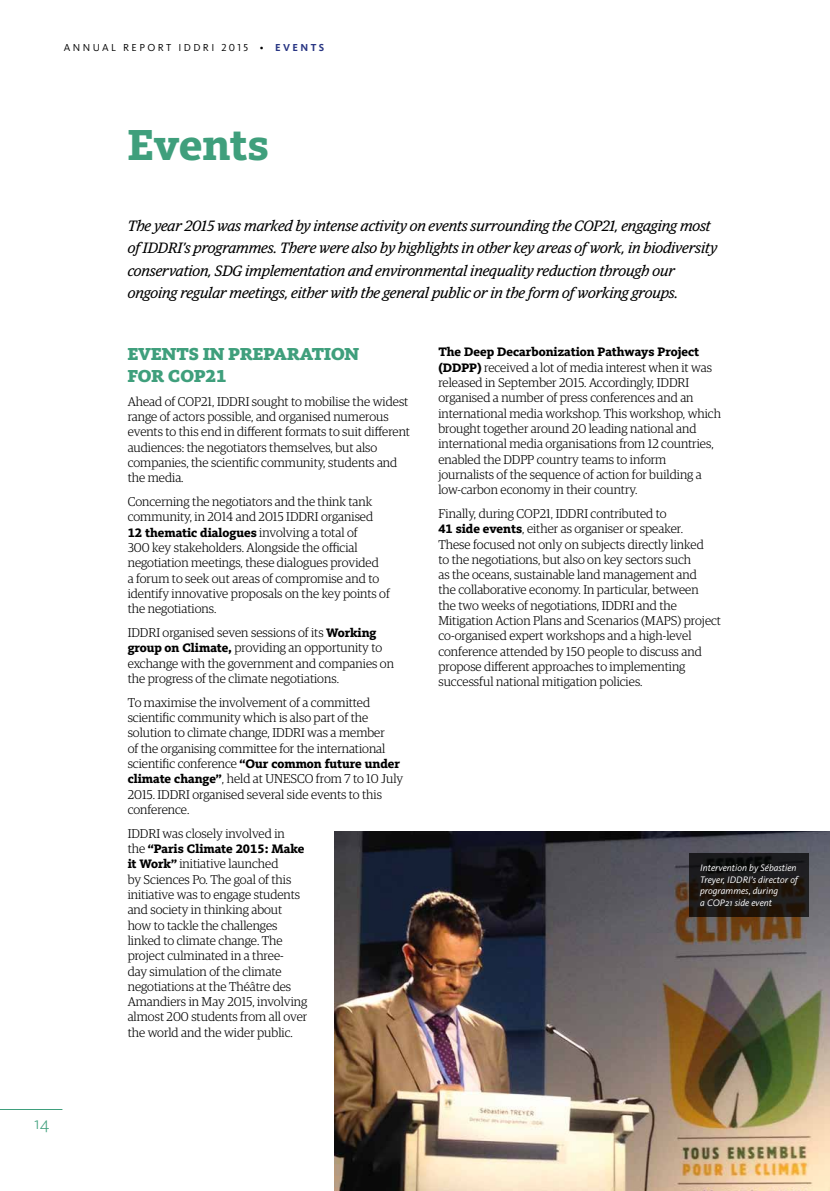
<style>
.page{position:relative;width:830px;height:1191px;background:#fff}
.page>*{position:absolute;margin:0;border:0;box-sizing:border-box;transform-origin:0 0}
.t1{font:800 45px "FF Kievit Slab";color:#3f9f7c}
.t2{font:900 18px "FF Kievit Slab";color:#3f9f7c}
.t3{font:300 18px "FF Kievit Pro";color:#3f9f7c}
.t4{font:italic 15px/22.5px "Guardian Egyp";color:#000}
.t5{font:300 12.75px/15.3px "Guardian Egyp";color:#000}
.t6{font:800 12.75px "FF Kievit Slab";color:#000}
.t7{font:10.5px "FF Kievit Pro";letter-spacing:.23em;color:#000}
.t8{font:italic 9.75px/11.7px "FF Kievit Pro";color:#fff}
.s1{font-weight:700;color:#283583}
.s2{font-family:"Guardian Egyp";font-weight:300}
.s3{font-family:"FF Kievit Slab";font-weight:800}
</style>
<div class="page">
<hr style="left:0;top:1109px;width:62px;height:1px;background:#3f9f7c">
<img style="left:334px;top:831px;width:495px;height:360px">
<svg style="left:689px;top:853px;width:119px;height:63px;background:#1b1714"></svg>
<p class="t7" style="left:64px;top:42px;width:262px">ANNUAL REPORT IDDRI 2015 • <span class="s1">EVENTS</span></p>
<h1 class="t1" style="left:128px;top:118px;width:143px">Events</h1>
<p class="t4" style="left:128px;top:213px;width:590px">The year 2015 was marked by intense activity on events surrounding the COP21, engaging most of IDDRI’s programmes. There were also by highlights in other key areas of work, in biodiversity conservation, SDG implementation and environmental inequality reduction through our ongoing regular meetings, either with the general public or in the form of working groups.</p>
<h2 class="t2" style="left:128px;top:343px;width:14px">EVENT</h2>
<h2 class="t2" style="left:189px;top:343px;width:136px">S IN PREPARATION</h2>
<h2 class="t2" style="left:128px;top:365px;width:54px">FOR COP</h2>
<h2 class="t2" style="left:205px;top:365px;width:22px">21</h2>
<p class="t5" style="left:128px;top:393px;width:283px">Ahead of COP21, IDDRI sought to mobilise the widest range of actors possible, and organised numerous events to this end in different formats to suit different audiences: the negotiators themselves, but also companies, the scientific community, students and the media.</p>
<p class="t5" style="left:128px;top:493px;width:247px">Concerning the negotiators and the think tank community, in 2014 and 2015 IDDRI organised</p>
<p class="t6" style="left:128px;top:525px;width:231px">12 thematic dialogues <span class="s2">involving a total of</span></p>
<p class="t5" style="left:128px;top:539px;width:263px">300 key stakeholders. Alongside the official negotiation meetings, these dialogues provided<br>a forum to seek out areas of compromise and to identify innovative proposals on the key points of the negotiations.</p>
<p class="t5" style="left:128px;top:624px;width:268px">IDDRI organised seven sessions of its <span class="s3">Working group on Climate,</span> providing an opportunity to exchange with the government and companies on the progress of the climate negotiations.</p>
<p class="t5" style="left:128px;top:694px;width:259px">To maximise the involvement of a committed scientific community which is also part of the solution to climate change, IDDRI was a member of the organising committee for the international</p>
<p class="t6" style="left:128px;top:756px;width:274px"><span class="s2">scientific conference</span> “Our common future under</p>
<p class="t5" style="left:128px;top:770px;width:277px"><span class="s3">climate change”</span>, held at UNESCO from 7 to 10 July<br>2015. IDDRI organised several side events to this conference.</p>
<p class="t5" style="left:128px;top:825px;width:158px">IDDRI was closely involved in</p>
<p class="t6" style="left:128px;top:841px;width:178px"><span class="s2">the</span> “Paris Climate 2015: Make</p>
<p class="t5" style="left:128px;top:855px;width:181px"><span class="s3">it Work”</span> initiative launched<br>by Sciences Po. The goal of this initiative was to engage students and society in thinking about how to tackle the challenges linked to climate change. The project culminated in a three-<br>day simulation of the climate negotiations at the Théâtre des<br>Amandiers in May 2015, involving almost 200 students from all over the world and the wider public.</p>
<p class="t6" style="left:438px;top:344px;width:262px">The Deep Decarbonization Pathways Project</p>
<p class="t5" style="left:438px;top:359px;width:284px"><span class="s3">(DDPP)</span> received a lot of media interest when it was released in September 2015. Accordingly, IDDRI organised a number of press conferences and an international media workshop. This workshop, which brought together around 20 leading national and international media organisations from 12 countries, enabled the DDPP country teams to inform journalists of the sequence of action for building a low-carbon economy in their country.</p>
<p class="t5" style="left:438px;top:505px;width:284px">Finally, during COP21, IDDRI contributed to<br><span class="s3">41 side events</span>, either as organiser or speaker.<br>These focused not only on subjects directly linked<br>to the negotiations, but also on key sectors such<br>as the oceans, sustainable land management and<br>the collaborative economy. In particular, between<br>the two weeks of negotiations, IDDRI and the Mitigation Action Plans and Scenarios (MAPS) project co-organised expert workshops and a high-level conference attended by 150 people to discuss and propose different approaches to implementing successful national mitigation policies.</p>
<p class="t8" style="left:699px;top:861px;width:99px">Intervention by Sébastien<br>Treyer, IDDRI’s director of programmes, during<br>a COP21 side event</p>
<h2 class="t3" style="left:34px;top:1112px;width:17px">14</h2>
</div>
